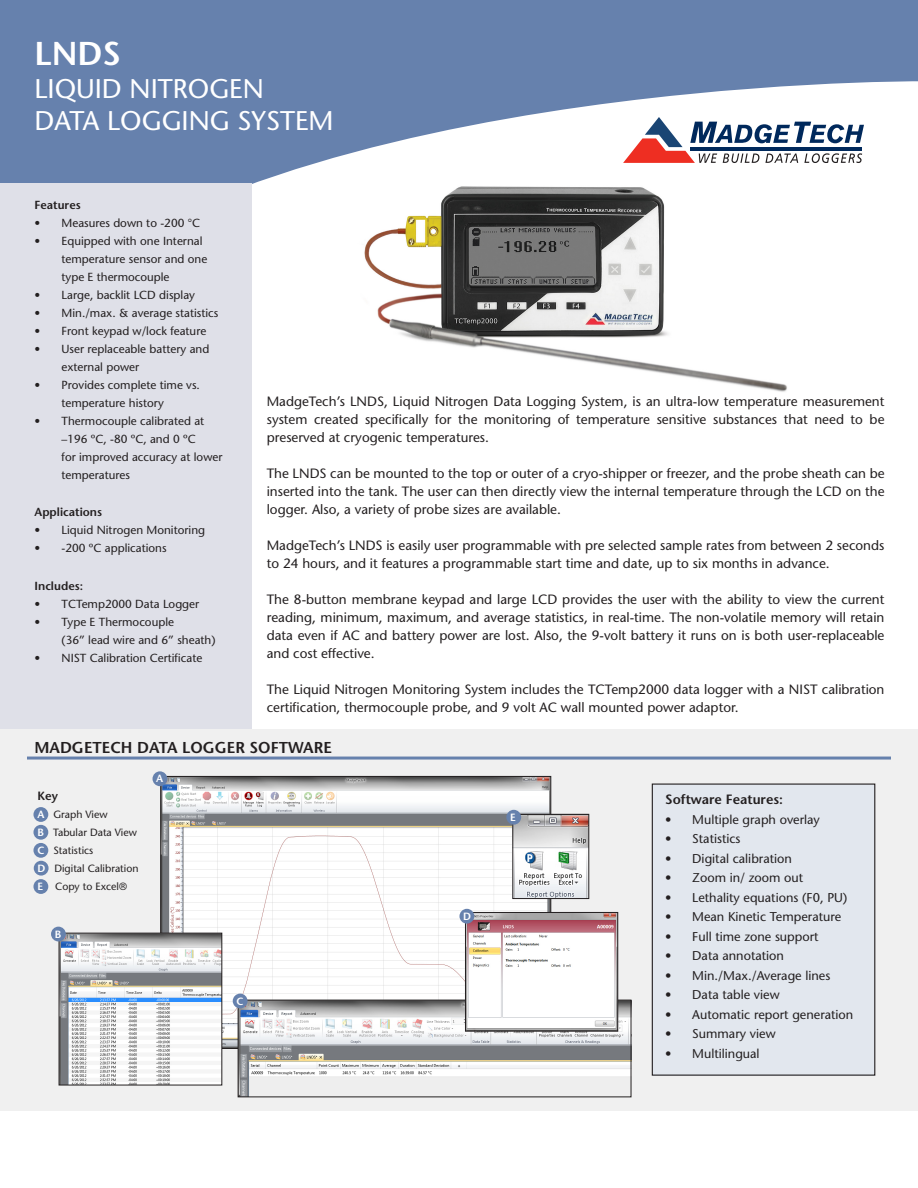
<style>
.page{position:relative;width:918px;height:1188px;background:#fff}
.page>*{position:absolute;margin:0;border:0;box-sizing:border-box;transform-origin:0 0}
.t1{font:600 33px "Stone Sans";color:#fff}
.t2{font:27px/32.4px "Stone Sans";color:#fff}
.t3{font:600 15.75px "Stone Sans";color:#231f20}
.t4{font:13.5px/18px "Stone Sans";color:#231f20;text-align:justify}
.t5{font:600 13.5px "Stone Sans";color:#231f20}
.t6{font:12.75px "Stone Sans";color:#231f20}
.t7{font:600 12px "Stone Sans";color:#231f20}
.t8{font:11.7px/18px "Stone Sans";color:#231f20}
.t9{font:600 11.7px "Stone Sans";color:#231f20}
.t10{font:10.5px "Stone Sans";color:#231f20}
.t11{font:600 10.5px "Stone Sans";color:#fff}
.s1{font-weight:600;color:#fff}
</style>
<div class="page">
<img style="left:412px;top:338px;width:375px;height:54px">
<svg style="left:0;top:0;width:918px;height:338px;fill:#6681ad"></svg>
<div style="left:0;top:184px;width:252px;height:572px;background:#dfe0e8"></div>
<svg style="left:623px;top:117px;width:241px;height:46px"></svg>
<hr style="left:690px;top:147px;width:172px;height:4px;background:#00295c">
<div style="left:0;top:729px;width:918px;height:381px;background:#f0f0f0"></div>
<hr style="left:27px;top:757px;width:864px;height:3px;background:#6681ad">
<div style="left:33px;top:879px;width:15px;height:15px;background:#6681ad;border-radius:50%"></div>
<div style="left:652px;top:784px;width:223px;height:291px;background:#e2e7ee"></div>
<div style="left:652px;top:784px;width:223px;height:292px;border:1px solid #231f20"></div>
<div style="left:33px;top:807px;width:15px;height:15px;background:#6681ad;border-radius:50%"></div>
<div style="left:33px;top:825px;width:15px;height:15px;background:#6681ad;border-radius:50%"></div>
<div style="left:33px;top:843px;width:15px;height:15px;background:#6681ad;border-radius:50%"></div>
<div style="left:34px;top:861px;width:15px;height:15px;background:#6681ad;border-radius:50%"></div>
<img style="left:163px;top:778px;width:386px;height:269px">
<img style="left:61px;top:935px;width:159px;height:148px">
<div style="left:59px;top:933px;width:163px;height:152px;border:1px solid #231f20"></div>
<img style="left:240px;top:1002px;width:389px;height:93px">
<div style="left:238px;top:1000px;width:393px;height:97px;border:1px solid #231f20"></div>
<img style="left:467px;top:914px;width:149px;height:116px">
<div style="left:465px;top:912px;width:153px;height:120px;border:1px solid #231f20"></div>
<img style="left:514px;top:816px;width:73px;height:81px">
<div style="left:512px;top:814px;width:77px;height:85px;border:1px solid #231f20"></div>
<div style="left:459px;top:909px;width:15px;height:15px;background:#6681ad;border-radius:50%"></div>
<div style="left:233px;top:994px;width:15px;height:14px;background:#6681ad;border-radius:50%"></div>
<div style="left:51px;top:927px;width:15px;height:14px;background:#6681ad;border-radius:50%"></div>
<div style="left:506px;top:810px;width:15px;height:15px;background:#6681ad;border-radius:50%"></div>
<div style="left:153px;top:771px;width:14px;height:15px;background:#6681ad;border-radius:50%"></div>
<p class="t1" style="left:35px;top:34px;width:88px">LNDS</p>
<p class="t2" style="left:35px;top:72px;width:301px">LIQUID NITROGEN<br>DATA LOGGING SYSTEM</p>
<p class="t9" style="left:35px;top:198px;width:48px">Features</p>
<p class="t8" style="left:35px;top:214px;width:167px">• Measures down to -200 °C</p>
<p class="t8" style="left:62px;top:232px;width:147px;text-indent:-27px">• Equipped with one Internal temperature sensor and one type E thermocouple</p>
<p class="t8" style="left:35px;top:286px;width:162px">• Large, backlit LCD display</p>
<p class="t8" style="left:35px;top:304px;width:185px">• Min./max. &amp; average statistics</p>
<p class="t8" style="left:35px;top:322px;width:173px">• Front keypad w/lock feature</p>
<p class="t8" style="left:62px;top:340px;width:149px;text-indent:-27px">• User replaceable battery and external power</p>
<p class="t8" style="left:62px;top:376px;width:140px;text-indent:-27px">• Provides complete time vs. temperature history</p>
<p class="t8" style="left:62px;top:412px;width:162px;text-indent:-27px">• Thermocouple calibrated at –196 ºC, -80 ºC, and 0 ºC<br>for improved accuracy at lower temperatures</p>
<p class="t9" style="left:35px;top:505px;width:69px">Applications</p>
<p class="t8" style="left:35px;top:521px;width:172px">• Liquid Nitrogen Monitoring</p>
<p class="t8" style="left:35px;top:539px;width:134px">• -200 ºC applications</p>
<p class="t9" style="left:35px;top:579px;width:50px">Includes:</p>
<p class="t8" style="left:35px;top:595px;width:166px">• TCTemp2000 Data Logger</p>
<p class="t8" style="left:62px;top:613px;width:156px;text-indent:-27px">• Type E Thermocouple<br>(36” lead wire and 6” sheath)</p>
<p class="t8" style="left:35px;top:649px;width:169px">• NIST Calibration Certificate</p>
<p class="t4" style="left:267px;top:393px;width:619px">MadgeTech’s LNDS, Liquid Nitrogen Data Logging System, is an ultra-low temperature measurement system created specifically for the monitoring of temperature sensitive substances that need to be preserved at cryogenic temperatures.</p>
<p class="t4" style="left:267px;top:465px;width:619px">The LNDS can be mounted to the top or outer of a cryo-shipper or freezer, and the probe sheath can be inserted into the tank. The user can then directly view the internal temperature through the LCD on the logger. Also, a variety of probe sizes are available.</p>
<p class="t4" style="left:267px;top:537px;width:619px">MadgeTech’s LNDS is easily user programmable with pre selected sample rates from between 2 seconds to 24 hours, and it features a programmable start time and date, up to six months in advance.</p>
<p class="t4" style="left:267px;top:591px;width:619px">The 8-button membrane keypad and large LCD provides the user with the ability to view the current reading, minimum, maximum, and average statistics, in real-time. The non-volatile memory will retain data even if AC and battery power are lost. Also, the 9-volt battery it runs on is both user-replaceable and cost effective.</p>
<p class="t4" style="left:267px;top:681px;width:619px">The Liquid Nitrogen Monitoring System includes the TCTemp2000 data logger with a NIST calibration certification, thermocouple probe, and 9 volt AC wall mounted power adaptor.</p>
<p class="t3" style="left:34px;top:738px;width:299px">MADGETECH DATA LOGGER SOFTWARE</p>
<p class="t7" style="left:37px;top:789px;width:22px">Key</p>
<p class="t10" style="left:37px;top:808px;width:72px"><span class="s1">A</span> Graph View</p>
<p class="t10" style="left:37px;top:826px;width:101px"><span class="s1">B</span> Tabular Data View</p>
<p class="t10" style="left:37px;top:844px;width:57px"><span class="s1">C</span> Statistics</p>
<p class="t10" style="left:37px;top:862px;width:103px"><span class="s1">D</span> Digital Calibration</p>
<p class="t10" style="left:37px;top:880px;width:91px"><span class="s1">E</span> Copy to Excel®</p>
<p class="t11" style="left:156px;top:773px;width:9px">A</p>
<p class="t11" style="left:55px;top:928px;width:8px">B</p>
<p class="t11" style="left:237px;top:995px;width:9px">C</p>
<p class="t11" style="left:463px;top:910px;width:9px">D</p>
<p class="t11" style="left:510px;top:811px;width:7px">E</p>
<p class="t5" style="left:665px;top:792px;width:119px">Software Features:</p>
<p class="t6" style="left:665px;top:812px;width:156px">• Multiple graph overlay</p>
<p class="t6" style="left:665px;top:831px;width:77px">• Statistics</p>
<p class="t6" style="left:665px;top:851px;width:128px">• Digital calibration</p>
<p class="t6" style="left:665px;top:870px;width:139px">• Zoom in/ zoom out</p>
<p class="t6" style="left:665px;top:890px;width:184px">• Lethality equations (F0, PU)</p>
<p class="t6" style="left:665px;top:909px;width:178px">• Mean Kinetic Temperature</p>
<p class="t6" style="left:665px;top:929px;width:155px">• Full time zone support</p>
<p class="t6" style="left:665px;top:948px;width:120px">• Data annotation</p>
<p class="t6" style="left:665px;top:968px;width:167px">• Min./Max./Average lines</p>
<p class="t6" style="left:665px;top:987px;width:116px">• Data table view</p>
<p class="t6" style="left:665px;top:1007px;width:190px">• Automatic report generation</p>
<p class="t6" style="left:665px;top:1026px;width:112px">• Summary view</p>
<p class="t6" style="left:665px;top:1046px;width:96px">• Multilingual</p>
</div>
